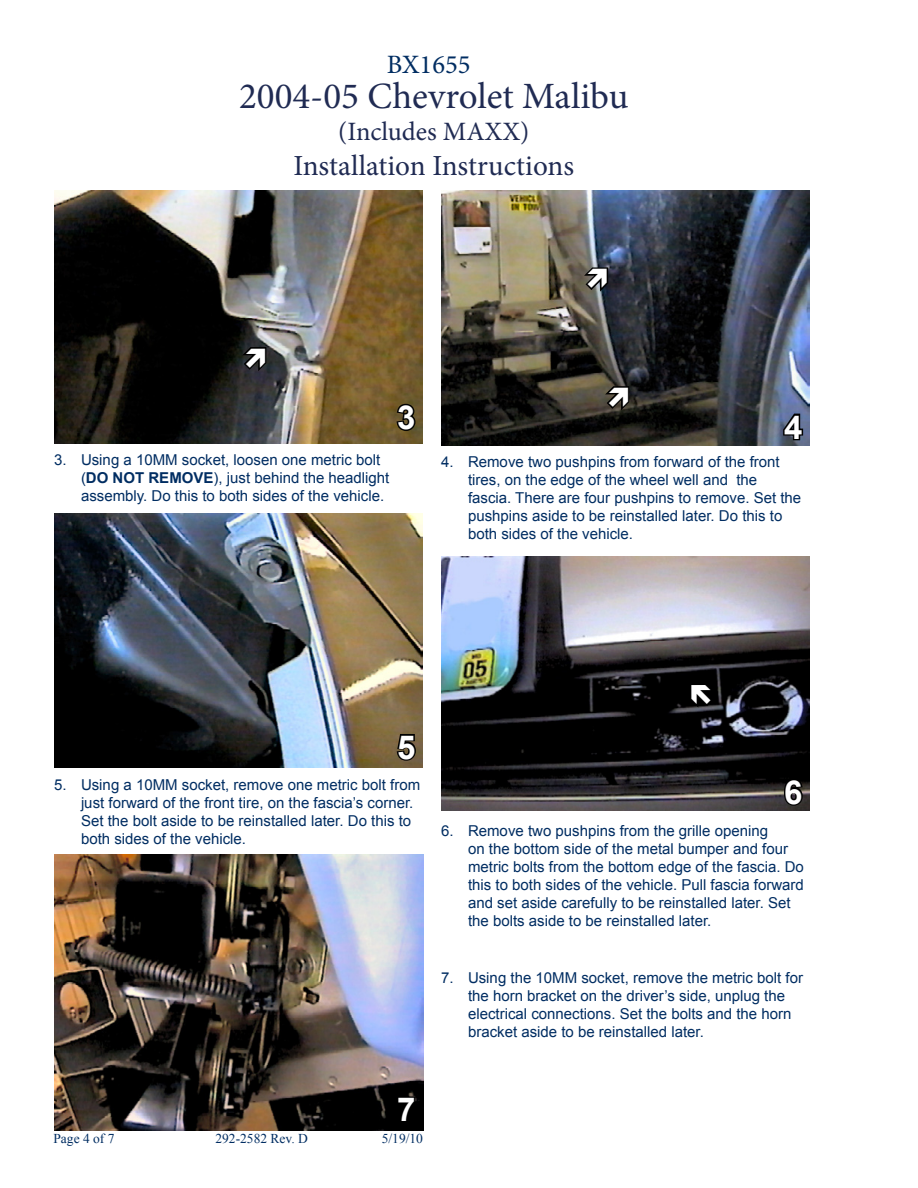
<style>
.page{position:relative;width:918px;height:1188px;background:#fff}
.page>*{position:absolute;margin:0;border:0;box-sizing:border-box;transform-origin:0 0}
.t1{font:37.05px "Minion Pro";color:#202b53}
.t2{font:700 33px "Arial";color:#fff}
.t3{font:29.1px "Minion Pro";color:#202b53}
.t4{font:26.55px "Minion Pro";color:#202b53}
.t5{font:26.55px "Minion Pro";color:#002d62}
.t6{font:15px/18px "Arial";color:#002d62}
.t7{font:13.5px "Times New Roman";color:#002d62}
.s1{font-weight:700}
</style>
<div class="page">
<img style="left:54px;top:854px;width:369px;height:277px">
<svg style="left:395px;top:1095px;width:22px;height:29px"></svg>
<img style="left:54px;top:513px;width:369px;height:255px">
<svg style="left:395px;top:732px;width:23px;height:30px"></svg>
<img style="left:441px;top:191px;width:369px;height:254px">
<svg style="left:782px;top:412px;width:23px;height:30px"></svg>
<img style="left:441px;top:557px;width:369px;height:254px">
<svg style="left:782px;top:777px;width:23px;height:30px"></svg>
<img style="left:54px;top:191px;width:369px;height:253px">
<svg style="left:395px;top:402px;width:22px;height:30px"></svg>
<svg style="left:226px;top:970px;width:27px;height:27px"></svg>
<svg style="left:601px;top:385px;width:31px;height:29px"></svg>
<svg style="left:580px;top:266px;width:31px;height:29px"></svg>
<svg style="left:689px;top:681px;width:29px;height:30px"></svg>
<svg style="left:239px;top:346px;width:30px;height:29px"></svg>
<h3 class="t5" style="left:387px;top:47px;width:85px">BX1655</h3>
<h1 class="t1" style="left:239px;top:72px;width:391px">2004-05 Chevrolet Malibu</h1>
<h3 class="t4" style="left:338px;top:114px;width:193px">(Includes MAXX)</h3>
<h3 class="t3" style="left:293px;top:146px;width:282px">Installation Instructions</h3>
<h2 class="t2" style="left:397px;top:395px;width:20px">3</h2>
<h2 class="t2" style="left:784px;top:405px;width:20px">4</h2>
<p class="t6" style="left:81px;top:451px;width:310px;text-indent:-27px">3. Using a 10MM socket, loosen one metric bolt (<span class="s1">DO NOT REMOVE</span>), just behind the headlight assembly. Do this to both sides of the vehicle.</p>
<p class="t6" style="left:468px;top:453px;width:335px;text-indent:-27px">4. Remove two pushpins from forward of the front tires, on the edge of the wheel well and the fascia. There are four pushpins to remove. Set the pushpins aside to be reinstalled later. Do this to both sides of the vehicle.</p>
<h2 class="t2" style="left:397px;top:725px;width:20px">5</h2>
<p class="t6" style="left:81px;top:776px;width:341px;text-indent:-27px">5. Using a 10MM socket, remove one metric bolt from just forward of the front tire, on the fascia’s corner.<br>Set the bolt aside to be reinstalled later. Do this to both sides of the vehicle.</p>
<h2 class="t2" style="left:784px;top:770px;width:20px">6</h2>
<p class="t6" style="left:468px;top:822px;width:337px;text-indent:-27px">6. Remove two pushpins from the grille opening<br>on the bottom side of the metal bumper and four metric bolts from the bottom edge of the fascia. Do this to both sides of the vehicle. Pull fascia forward and set aside carefully to be reinstalled later. Set the bolts aside to be reinstalled later.</p>
<p class="t6" style="left:468px;top:969px;width:337px;text-indent:-27px">7. Using the 10MM socket, remove the metric bolt for the horn bracket on the driver’s side, unplug the electrical connections. Set the bolts and the horn bracket aside to be reinstalled later.</p>
<h2 class="t2" style="left:397px;top:1088px;width:20px">7</h2>
<p class="t7" style="left:53px;top:1130px;width:63px">Page 4 of 7</p>
<p class="t7" style="left:215px;top:1130px;width:94px">292-2582 Rev. D</p>
<p class="t7" style="left:382px;top:1130px;width:43px">5/19/10</p>
</div>
